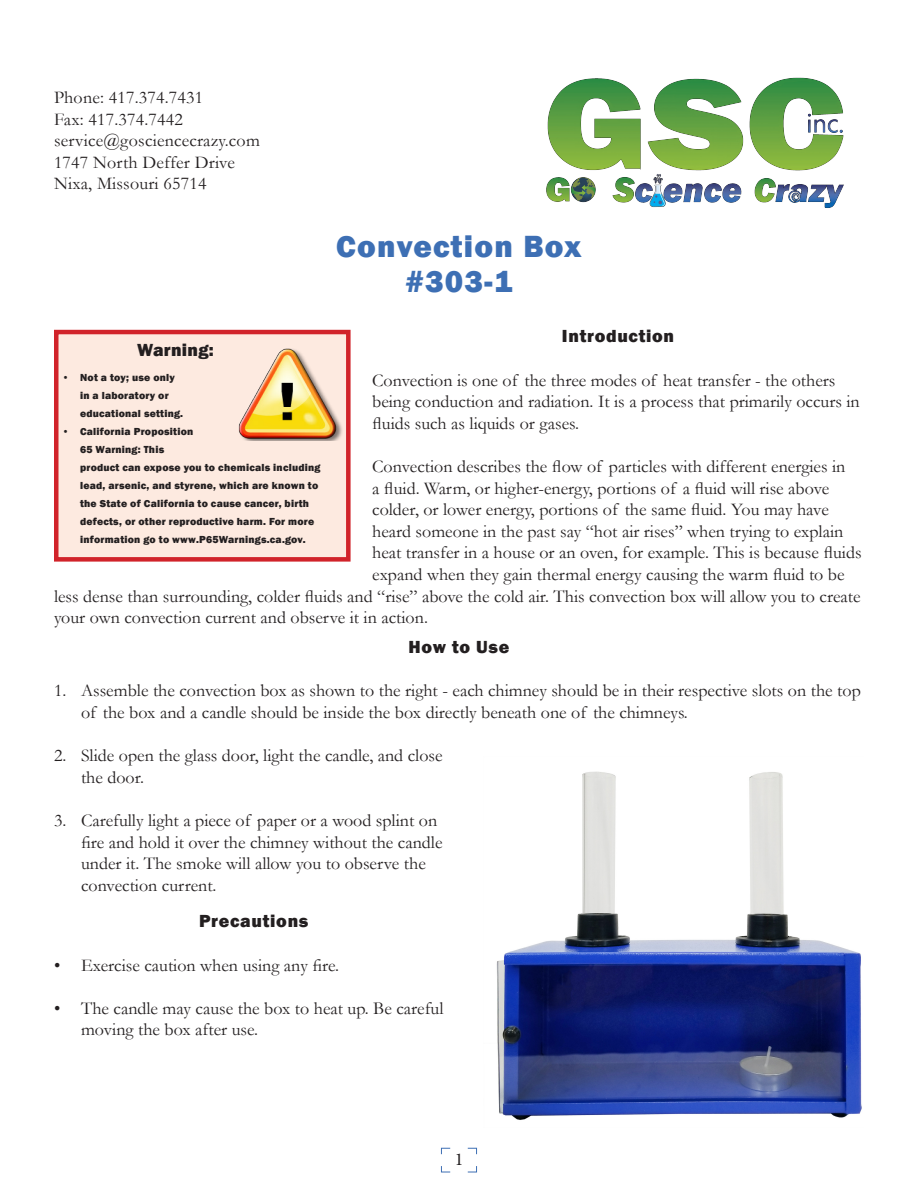
<style>
.page{position:relative;width:918px;height:1188px;background:#fff}
.page>*{position:absolute;margin:0;border:0;box-sizing:border-box;transform-origin:0 0}
.Title_Style{font:800 31.5px "Franklin Gothic";letter-spacing:.04em;color:#3d6fb4}
.Body_Paragraph_Style{font:18px/21.6px "Garamond";color:#231f20}
.Address_Style_1{font:18px "Garamond";letter-spacing:.01em;color:#231f20}
.Body_Section_Style{font:800 18px "Franklin Gothic";letter-spacing:.04em;color:#231f20}
.Warning_Title_Style{font:800 18px "Franklin Gothic";letter-spacing:.015em;color:#231f20}
.t1{font:18px "Minion Pro";color:#231f20}
.t2{font:800 10.5px/18px "Franklin Gothic";letter-spacing:.02em;color:#231f20}
</style>
<div class="page">
<svg style="left:441px;top:1148px;width:36px;height:25px"></svg>
<img style="left:546px;top:77px;width:298px;height:131px">
<div style="left:56px;top:332px;width:292px;height:227px;background:#fdeae0"></div>
<div style="left:54px;top:330px;width:297px;height:232px;border:4px solid #d1232a"></div>
<img style="left:238px;top:348px;width:104px;height:93px">
<img style="left:496px;top:771px;width:366px;height:349px">
<p class="Address_Style_1" style="left:54px;top:85px;width:151px">Phone: 417.374.7431</p>
<p class="Address_Style_1" style="left:54px;top:107px;width:130px">Fax: 417.374.7442</p>
<p class="Address_Style_1" style="left:54px;top:128px;width:207px">service@gosciencecrazy.com</p>
<p class="Address_Style_1" style="left:54px;top:150px;width:182px">1747 North Deffer Drive</p>
<p class="Address_Style_1" style="left:54px;top:172px;width:154px">Nixa, Missouri 65714</p>
<p class="Title_Style" style="left:336px;top:227px;width:247px">Convection Box</p>
<p class="Title_Style" style="left:405px;top:261px;width:109px">#303-1</p>
<p class="Body_Section_Style" style="left:562px;top:325px;width:114px">Introduction</p>
<p class="Body_Paragraph_Style" style="left:372px;top:369px;width:489px">Convection is one of the three modes of heat transfer - the others being conduction and radiation. It is a process that primarily occurs in fluids such as liquids or gases.</p>
<p class="Body_Paragraph_Style" style="left:372px;top:455px;width:475px">Convection describes the flow of particles with different energies in</p>
<p class="Body_Paragraph_Style" style="left:372px;top:477px;width:459px">a fluid. Warm, or higher-energy, portions of a fluid will rise above</p>
<p class="Body_Paragraph_Style" style="left:372px;top:498px;width:458px">colder, or lower energy, portions of the same fluid. You may have</p>
<p class="Body_Paragraph_Style" style="left:372px;top:520px;width:473px">heard someone in the past say “hot air rises” when trying to explain</p>
<p class="Body_Paragraph_Style" style="left:372px;top:541px;width:491px">heat transfer in a house or an oven, for example. This is because fluids</p>
<p class="Body_Paragraph_Style" style="left:372px;top:563px;width:474px">expand when they gain thermal energy causing the warm fluid to be</p>
<p class="Body_Paragraph_Style" style="left:54px;top:585px;width:808px">less dense than surrounding, colder fluids and “rise” above the cold air. This convection box will allow you to create</p>
<p class="Body_Paragraph_Style" style="left:54px;top:606px;width:375px">your own convection current and observe it in action.</p>
<p class="Body_Section_Style" style="left:409px;top:635px;width:102px">How to Use</p>
<p class="Body_Paragraph_Style" style="left:81px;top:679px;width:781px;text-indent:-27px">1. Assemble the convection box as shown to the right - each chimney should be in their respective slots on the top of the box and a candle should be inside the box directly beneath one of the chimneys.</p>
<p class="Body_Paragraph_Style" style="left:81px;top:744px;width:363px;text-indent:-27px">2. Slide open the glass door, light the candle, and close the door.</p>
<p class="Body_Paragraph_Style" style="left:81px;top:809px;width:363px;text-indent:-27px">3. Carefully light a piece of paper or a wood splint on fire and hold it over the chimney without the candle under it. The smoke will allow you to observe the convection current.</p>
<p class="Body_Section_Style" style="left:199px;top:910px;width:111px">Precautions</p>
<p class="Body_Paragraph_Style" style="left:54px;top:954px;width:287px">• Exercise caution when using any fire.</p>
<p class="Body_Paragraph_Style" style="left:81px;top:997px;width:364px;text-indent:-27px">• The candle may cause the box to heat up. Be careful moving the box after use.</p>
<p class="Warning_Title_Style" style="left:137px;top:338px;width:78px">Warning:</p>
<p class="t2" style="left:80px;top:368px;width:105px;text-indent:-18px">• Not a toy; use only in a laboratory or educational setting.</p>
<p class="t2" style="left:80px;top:422px;width:242px;text-indent:-18px">• California Proposition<br>65 Warning: This<br>product can expose you to chemicals including lead, arsenic, and styrene, which are known to the State of California to cause cancer, birth defects, or other reproductive harm. For more information go to www.P65Warnings.ca.gov.</p>
<p class="t1" style="left:455px;top:1147px;width:10px">1</p>
</div>
